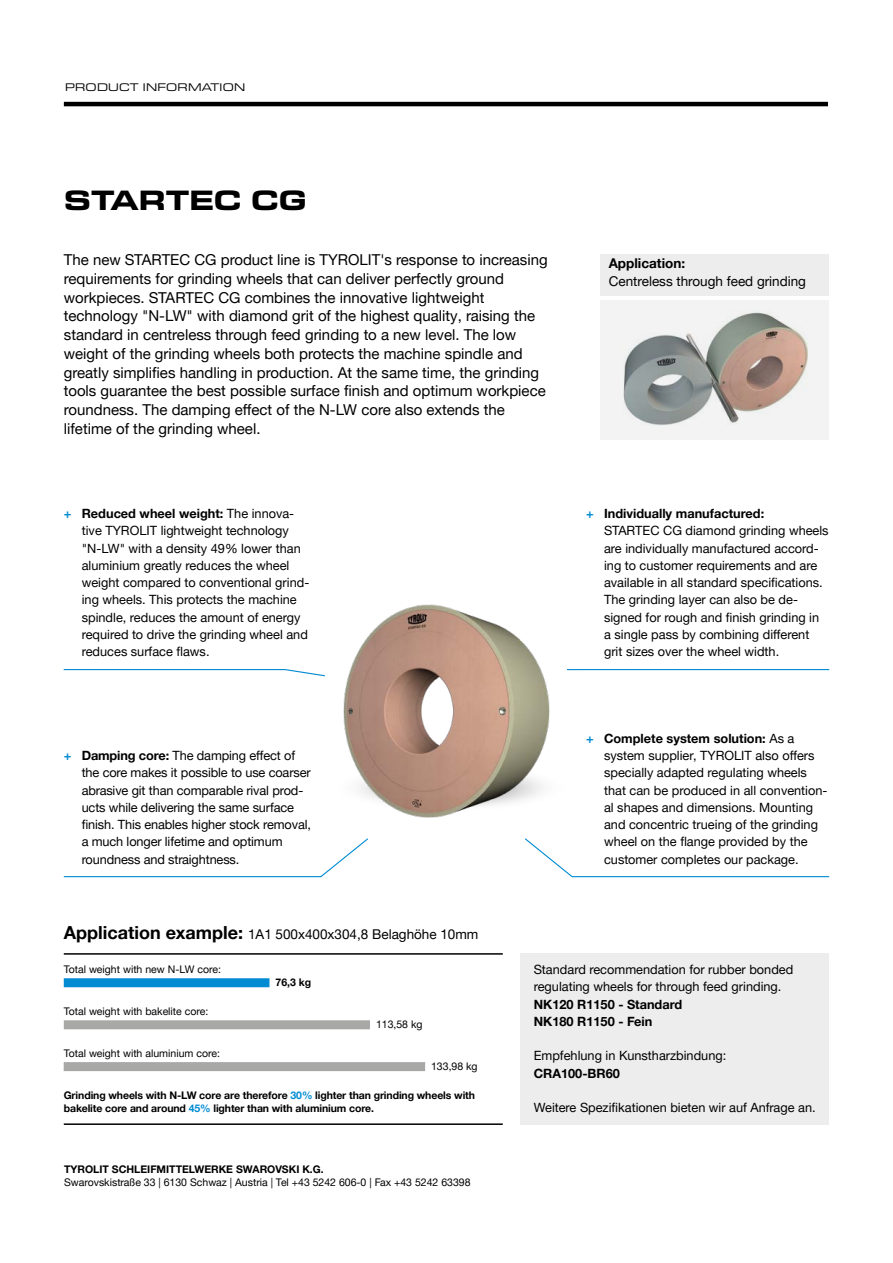
<style>
.page{position:relative;width:893px;height:1263px;background:#fff}
.page>*{position:absolute;margin:0;border:0;box-sizing:border-box;transform-origin:0 0}
.t1{font:700 expanded 28.5px "Eurostile Next W1 G";color:#000}
.t2{font:15px/18.8px "Helvetica Neue LTW1 G";color:#000}
.t3{font:13.5px "Helvetica Neue LTW1 G";color:#000}
.t4{font:700 13.5px "Helvetica Neue LTW1 G";color:#000}
.t5{font:12.75px/17.2px "Helvetica Neue LTW1 G";color:#000}
.t6{font:700 12.75px/17.2px "Helvetica Neue LTW1 G";color:#000}
.t7{font:expanded 11.25px "Eurostile Next W1 G";letter-spacing:.02em;color:#000}
.t8{font:10.5px "Helvetica Neue LTW1 G";color:#000}
.t9{font:700 10.5px/13.5px "Helvetica Neue LTW1 G";letter-spacing:-.01em;color:#000}
.s1{font-weight:700;color:#008bd2}
.s2{font-weight:700}
.s3{font-weight:700;font-size:18px}
.s4{color:#008bd2}
</style>
<div class="page">
<hr style="left:64px;top:102px;width:764px;height:4px;background:#000">
<svg style="left:63px;top:838px;width:305px;height:40px"></svg>
<hr style="left:567px;top:669px;width:262px;height:1px;background:#008bd2">
<div style="left:600px;top:300px;width:229px;height:139px;background:#f3f3f3"></div>
<img style="left:623px;top:312px;width:185px;height:113px">
<svg style="left:63px;top:669px;width:262px;height:8px"></svg>
<svg style="left:525px;top:838px;width:305px;height:40px"></svg>
<img style="left:343px;top:604px;width:207px;height:214px">
<hr style="left:64px;top:953px;width:439px;height:2px;background:#000">
<hr style="left:64px;top:1123px;width:439px;height:2px;background:#000">
<div style="left:521px;top:953px;width:308px;height:171px;background:#ededed"></div>
<div style="left:64px;top:978px;width:205px;height:9px;background:#008bd2"></div>
<div style="left:64px;top:1020px;width:306px;height:9px;background:#a8a8a7"></div>
<div style="left:64px;top:1062px;width:361px;height:9px;background:#a8a8a7"></div>
<div style="left:600px;top:254px;width:229px;height:41px;background:#ededed"></div>
<p class="t7" style="left:65px;top:80px;width:182px">PRODUCT INFORMATION</p>
<h1 class="t1" style="left:64px;top:181px;width:244px">STARTEC CG</h1>
<p class="t2" style="left:64px;top:250px;width:485px">The new STARTEC CG product line is TYROLIT's response to increasing requirements for grinding wheels that can deliver perfectly ground workpieces. STARTEC CG combines the innovative lightweight technology "N-LW" with diamond grit of the highest quality, raising the standard in centreless through feed grinding to a new level. The low weight of the grinding wheels both protects the machine spindle and greatly simplifies handling in production. At the same time, the grinding tools guarantee the best possible surface finish and optimum workpiece roundness. The damping effect of the N-LW core also extends the lifetime of the grinding wheel.</p>
<p class="t5" style="left:82px;top:505px;width:229px;text-indent:-18px"><span class="s1">+</span> <span class="s2">Reduced wheel weight:</span> The innova&shy;tive TYROLIT lightweight technology "N-LW" with a density 49% lower than aluminium greatly reduces the wheel weight compared to conventional grind&shy;ing wheels. This protects the machine spindle, reduces the amount of energy required to drive the grinding wheel and reduces surface flaws.</p>
<p class="t5" style="left:82px;top:747px;width:231px;text-indent:-18px"><span class="s1">+</span> <span class="s2">Damping core:</span> The damping effect of the core makes it possible to use coarser abrasive git than comparable rival prod&shy;ucts while delivering the same surface finish. This enables higher stock removal, a much longer lifetime and optimum roundness and straightness.</p>
<p class="t3" style="left:64px;top:926px;width:416px"><span class="s3">Application example:</span> 1A1 500x400x304,8 Belaghöhe 10mm</p>
<p class="t4" style="left:609px;top:255px;width:78px">Application:</p>
<p class="t3" style="left:609px;top:273px;width:199px">Centreless through feed grinding</p>
<p class="t5" style="left:604px;top:505px;width:226px;text-indent:-18px"><span class="s1">+</span> <span class="s2">Individually manufactured:<br></span>STARTEC CG diamond grinding wheels are individually manufactured accord&shy;ing to customer requirements and are available in all standard specifications.<br>The grinding layer can also be de&shy;signed for rough and finish grinding in a single pass by combining different grit sizes over the wheel width.</p>
<p class="t5" style="left:604px;top:730px;width:225px;text-indent:-18px"><span class="s1">+</span> <span class="s2">Complete system solution:</span> As a system supplier, TYROLIT also offers specially adapted regulating wheels that can be produced in all convention&shy;al shapes and dimensions. Mounting and concentric trueing of the grinding wheel on the flange provided by the customer completes our package.</p>
<p class="t8" style="left:64px;top:962px;width:159px">Total weight with new N-LW core:</p>
<p class="t8" style="left:64px;top:1005px;width:146px">Total weight with bakelite core:</p>
<p class="t8" style="left:64px;top:1047px;width:158px">Total weight with aluminium core:</p>
<p class="t9" style="left:275px;top:976px;width:37px">76,3 kg</p>
<p class="t8" style="left:376px;top:1018px;width:48px">113,58 kg</p>
<p class="t8" style="left:431px;top:1060px;width:48px">133,98 kg</p>
<p class="t9" style="left:64px;top:1088px;width:413px">Grinding wheels with N-LW core are therefore <span class="s4">30%</span> lighter than grinding wheels with bakelite core and around <span class="s4">45%</span> lighter than with aluminium core.</p>
<p class="t9" style="left:64px;top:1162px;width:261px">TYROLIT SCHLEIFMITTELWERKE SWAROVSKI K.G.</p>
<p class="t8" style="left:64px;top:1176px;width:408px">Swarovskistraße 33 | 6130 Schwaz | Austria | Tel +43 5242 606-0 | Fax +43 5242 63398</p>
<p class="t5" style="left:534px;top:961px;width:261px">Standard recommendation for rubber bonded regulating wheels for through feed grinding.</p>
<p class="t6" style="left:534px;top:995px;width:150px">NK120 R1150 - Standard<br>NK180 R1150 - Fein</p>
<p class="t5" style="left:534px;top:1047px;width:194px">Empfehlung in Kunstharzbindung:</p>
<p class="t6" style="left:534px;top:1064px;width:88px">CRA100-BR60</p>
<p class="t5" style="left:534px;top:1099px;width:283px">Weitere Spezifikationen bieten wir auf Anfrage an.</p>
</div>
